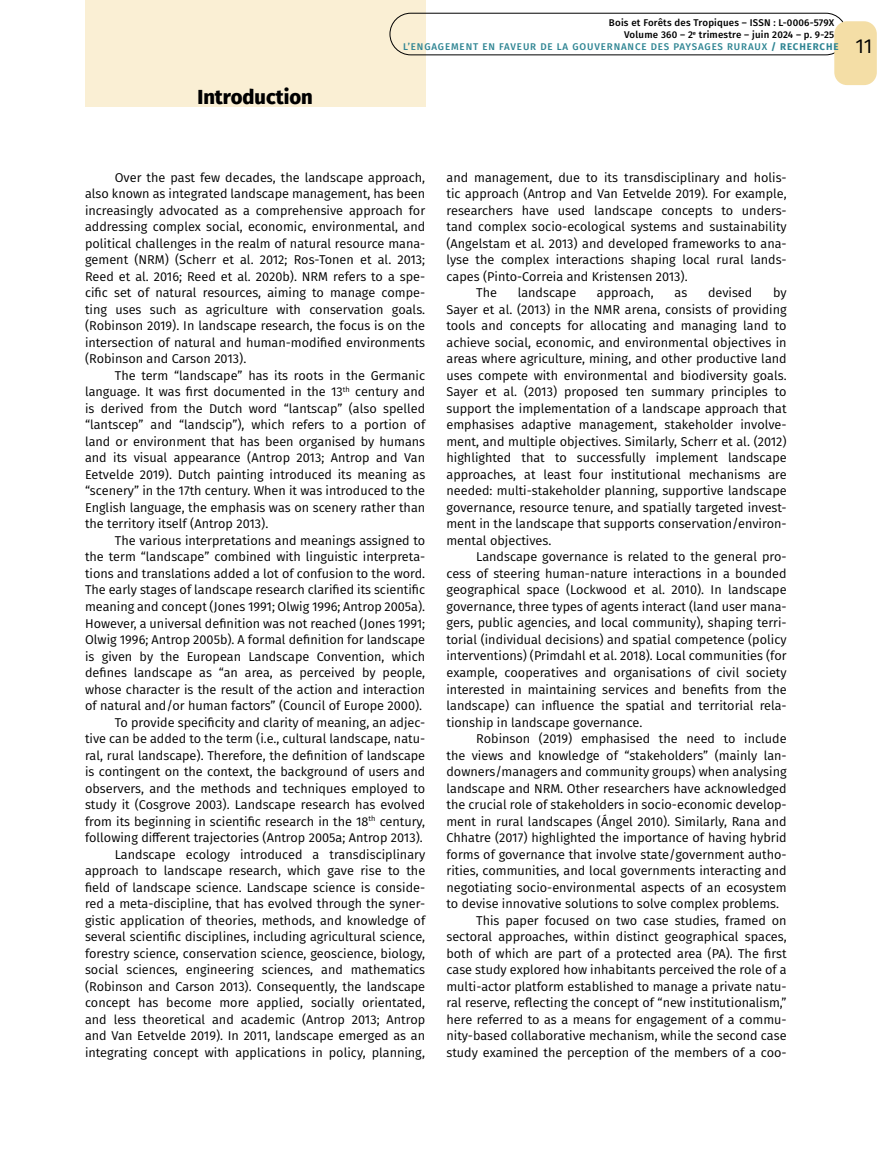
<style>
.page{position:relative;width:893px;height:1149px;background:#fff}
.page>*{position:absolute;margin:0;border:0;box-sizing:border-box;transform-origin:0 0}
.t1{font:800 20.25px "Fira Sans";color:#000}
.t2{font:20.25px "Fira Sans";color:#000}
.t3{font:12.75px/16.5px "Fira Sans";color:#000;text-align:justify}
.t4{font:500 9.75px/12px "Fira Sans";letter-spacing:.02em;color:#000;text-align:right}
.t5{font:500 9.75px "Fira Sans";letter-spacing:.09em;color:#2f8593}
.s1{font-weight:700}
</style>
<div class="page">
<div style="left:85px;top:0;width:340px;height:106px;background:#faefd4"></div>
<div style="left:389px;top:13px;width:458px;height:42px;border:1px solid #000;border-radius:21px"></div>
<div style="left:834px;top:21px;width:43px;height:64px;background:#f4dea6;border-radius:13px"></div>
<h1 class="t1" style="left:197px;top:79px;width:117px">Introduction</h1>
<p class="t4" style="left:609px;top:16px;width:227px">Bois et Forêts des Tropiques – ISSN : L-0006-579X<br>Volume 360 – 2<sup>e</sup> trimestre – juin 2024 – p. 9-25</p>
<p class="t5" style="left:403px;top:38px;width:437px">L’ENGAGEMENT EN FAVEUR DE LA GOUVERNANCE DES PAYSAGES RURAUX <span class="s1">/ RECHERCHE</span></p>
<h1 class="t2" style="left:855px;top:31px;width:19px">11</h1>
<p class="t3" style="left:85px;top:169px;width:342px;text-indent:30px">Over the past few decades, the landscape approach, also known as integrated landscape management, has been increasingly advocated as a comprehensive approach for addressing complex social, economic, environmental, and political challenges in the realm of natural resource mana&shy;gement (NRM) (Scherr et al. 2012; Ros-Tonen et al. 2013; Reed et al. 2016; Reed et al. 2020b). NRM refers to a spe&shy;cific set of natural resources, aiming to manage compe&shy;ting uses such as agriculture with conservation goals. (Robinson 2019). In landscape research, the focus is on the intersection of natural and human-modified environments (Robinson and Carson 2013).</p>
<p class="t3" style="left:85px;top:366px;width:342px;text-indent:30px">The term “landscape” has its roots in the Germanic language. It was first documented in the 13<sup>th</sup> century and is derived from the Dutch word “lantscap” (also spelled “lantscep” and “landscip”), which refers to a portion of land or environment that has been organised by humans and its visual appearance (Antrop 2013; Antrop and Van Eetvelde 2019). Dutch painting introduced its meaning as “scenery” in the 17th century. When it was introduced to the English language, the emphasis was on scenery rather than the territory itself (Antrop 2013).</p>
<p class="t3" style="left:85px;top:531px;width:342px;text-align:right">The various interpretations and meanings assigned to<br>the term “landscape” combined with linguistic interpreta&shy;tions and translations added a lot of confusion to the word.<br>The early stages of landscape research clarified its scientific meaning and concept (Jones 1991; Olwig 1996; Antrop 2005a).<br>However, a universal definition was not reached (Jones 1991; Olwig 1996; Antrop 2005b). A formal definition for landscape is given by the European Landscape Convention, which defines landscape as “an area, as perceived by people, whose character is the result of the action and interaction of natural and/or human factors” (Council of Europe 2000).<br>To provide specificity and clarity of meaning, an adjec-<br>tive can be added to the term (i.e., cultural landscape, natu&shy;ral, rural landscape). Therefore, the definition of landscape is contingent on the context, the background of users and observers, and the methods and techniques employed to study it (Cosgrove 2003). Landscape research has evolved from its beginning in scientific research in the 18<sup>th</sup> century, following different trajectories (Antrop 2005a; Antrop 2013).<br>Landscape ecology introduced a transdisciplinary approach to landscape research, which gave rise to the field of landscape science. Landscape science is conside&shy;red a meta-discipline, that has evolved through the syner&shy;gistic application of theories, methods, and knowledge of several scientific disciplines, including agricultural science, forestry science, conservation science, geoscience, biology, social sciences, engineering sciences, and mathematics (Robinson and Carson 2013). Consequently, the landscape concept has become more applied, socially orientated, and less theoretical and academic (Antrop 2013; Antrop and Van Eetvelde 2019). In 2011, landscape emerged as an integrating concept with applications in policy, planning,</p>
<p class="t3" style="left:446px;top:168px;width:342px">and management, due to its transdisciplinary and holis-</p>
<p class="t3" style="left:446px;top:185px;width:342px">tic approach (Antrop and Van Eetvelde 2019). For example,</p>
<p class="t3" style="left:446px;top:201px;width:342px">researchers have used landscape concepts to unders-</p>
<p class="t3" style="left:446px;top:218px;width:342px">tand complex socio-ecological systems and sustainability</p>
<p class="t3" style="left:446px;top:234px;width:342px">(Angelstam et al. 2013) and developed frameworks to ana-</p>
<p class="t3" style="left:446px;top:251px;width:342px">lyse the complex interactions shaping local rural lands-</p>
<p class="t3" style="left:446px;top:267px;width:243px">capes (Pinto-Correia and Kristensen 2013).</p>
<p class="t3" style="left:476px;top:284px;width:22px">The</p>
<p class="t3" style="left:518px;top:284px;width:60px">landscape</p>
<p class="t3" style="left:597px;top:284px;width:58px">approach,</p>
<p class="t3" style="left:674px;top:284px;width:14px">as</p>
<p class="t3" style="left:708px;top:284px;width:46px">devised</p>
<p class="t3" style="left:446px;top:284px;width:342px;text-indent:327px">by Sayer et al. (2013) in the NMR arena, consists of providing tools and concepts for allocating and managing land to achieve social, economic, and environmental objectives in areas where agriculture, mining, and other productive land uses compete with environmental and biodiversity goals.<br>Sayer et al. (2013) proposed ten summary principles to support the implementation of a landscape approach that emphasises adaptive management, stakeholder involve&shy;ment, and multiple objectives. Similarly, Scherr et al. (2012) highlighted that to successfully implement landscape approaches, at least four institutional mechanisms are needed: multi-stakeholder planning, supportive landscape governance, resource tenure, and spatially targeted invest&shy;ment in the landscape that supports conservation/environ&shy;mental objectives.</p>
<p class="t3" style="left:446px;top:548px;width:342px;text-indent:30px">Landscape governance is related to the general pro&shy;cess of steering human-nature interactions in a bounded geographical space (Lockwood et al. 2010). In landscape governance, three types of agents interact (land user mana&shy;gers, public agencies, and local community), shaping terri&shy;torial (individual decisions) and spatial competence (policy interventions) (Primdahl et al. 2018). Local communities (for example, cooperatives and organisations of civil society interested in maintaining services and benefits from the landscape) can influence the spatial and territorial rela&shy;tionship in landscape governance.</p>
<p class="t3" style="left:476px;top:729px;width:312px">Robinson (2019) emphasised the need to include</p>
<p class="t3" style="left:446px;top:746px;width:342px">the views and knowledge of “stakeholders” (mainly lan-</p>
<p class="t3" style="left:446px;top:762px;width:342px">downers/managers and community groups) when analysing</p>
<p class="t3" style="left:446px;top:779px;width:342px">landscape and NRM. Other researchers have acknowledged</p>
<p class="t3" style="left:446px;top:795px;width:342px">the crucial role of stakeholders in socio-economic develop-</p>
<p class="t3" style="left:446px;top:812px;width:342px">ment in rural landscapes (Ángel 2010). Similarly, Rana and</p>
<p class="t3" style="left:446px;top:828px;width:342px">Chhatre (2017) highlighted the importance of having hybrid</p>
<p class="t3" style="left:446px;top:845px;width:342px">forms of governance that involve state/government autho-</p>
<p class="t3" style="left:446px;top:861px;width:342px">rities, communities, and local governments interacting and</p>
<p class="t3" style="left:446px;top:878px;width:342px">negotiating socio-environmental aspects of an ecosystem</p>
<p class="t3" style="left:446px;top:894px;width:334px">to devise innovative solutions to solve complex problems.</p>
<p class="t3" style="left:476px;top:911px;width:312px">This paper focused on two case studies, framed on</p>
<p class="t3" style="left:446px;top:927px;width:342px">sectoral approaches, within distinct geographical spaces,</p>
<p class="t3" style="left:446px;top:944px;width:342px">both of which are part of a protected area (PA). The first</p>
<p class="t3" style="left:446px;top:960px;width:342px">case study explored how inhabitants perceived the role of a</p>
<p class="t3" style="left:446px;top:977px;width:342px">multi-actor platform established to manage a private natu-</p>
<p class="t3" style="left:446px;top:993px;width:342px">ral reserve, reflecting the concept of “new institutionalism,”</p>
<p class="t3" style="left:446px;top:1010px;width:342px">here referred to as a means for engagement of a commu-</p>
<p class="t3" style="left:446px;top:1026px;width:342px">nity-based collaborative mechanism, while the second case</p>
<p class="t3" style="left:446px;top:1043px;width:342px">study examined the perception of the members of a coo-</p>
</div>
